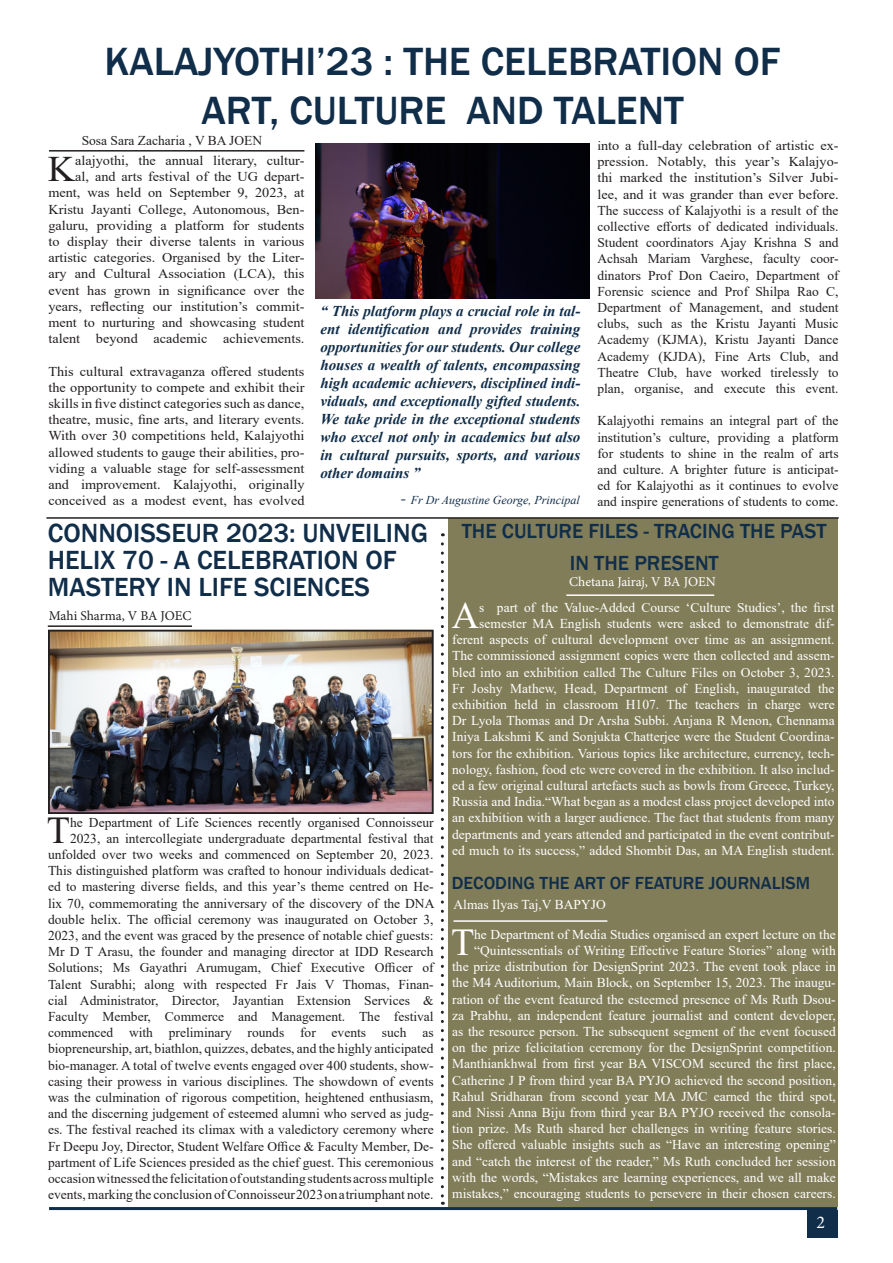
<style>
.page{position:relative;width:893px;height:1263px;background:#fff}
.page>*{position:absolute;margin:0;border:0;box-sizing:border-box;transform-origin:0 0}
.t1{font:500 40.5px "Franklin Gothic";color:#102d49}
.t2{font:37.95px "Times New Roman";color:#fff}
.t3{font:37.95px "Times New Roman";color:#231f20}
.t4{font:35.85px "Times New Roman";color:#231f20;scale:1.06 1}
.t5{font:500 27px "Franklin Gothic";color:#102d49}
.t6{font:500 21px "Franklin Gothic";color:#102d49}
.t7{font:500 18px "Franklin Gothic";color:#102d49}
.t8{font:18px "Minion Pro";color:#fff}
.t9{font:italic 700 15px/18px "Times New Roman";color:#102d49;text-align:justify}
.t10{font:13.5px/16.2px "Times New Roman";color:#231f20;text-align:justify}
.t11{font:13.5px/16.2px "Times New Roman";color:#fff;text-align:right}
.t12{font:13.5px/16.2px "Times New Roman";color:#231f20;text-align:justify;scale:1.06 1}
.t13{font:13.5px "Minion Pro";letter-spacing:-.005em;color:#fff}
.t14{font:13.5px "Minion Pro";letter-spacing:-.005em;color:#231f20}
.t15{font:italic 12px "Times New Roman";color:#102d49}
.s1{font-size:12.75px}
.s2{font-family:"Minion Pro";font-style:normal;font-size:18px}
</style>
<div class="page">
<div style="left:449px;top:519px;width:389px;height:688px;background:#827d59"></div>
<hr style="left:46px;top:517px;width:793px;height:2px;background:#231f20">
<hr style="left:49px;top:1207px;width:788px;height:3px;background:#102d49">
<div style="left:807px;top:1210px;width:30px;height:28px;background:#102d49"></div>
<hr style="left:49px;top:150px;width:255px;height:2px;background:#231f20">
<hr style="left:48px;top:625px;width:144px;height:2px;background:#231f20">
<img style="left:315px;top:144px;width:274px;height:155px">
<svg style="left:441px;top:544px;width:3px;height:661px"></svg>
<img style="left:51px;top:633px;width:380px;height:178px">
<div style="left:48px;top:630px;width:386px;height:184px;border:2px solid #231f20"></div>
<hr style="left:566px;top:594px;width:148px;height:2px;background:#fff">
<hr style="left:453px;top:920px;width:154px;height:2px;background:#fff">
<p class="t1" style="left:105px;top:37px;width:677px">KALAJYOTHI’23 : THE CELEBRATION OF</p>
<p class="t1" style="left:201px;top:85px;width:484px">ART, CULTURE AND TALENT</p>
<p class="t10" style="left:82px;top:132px;width:182px">Sosa Sara Zacharia , V BA JOEN</p>
<p class="t12" style="left:597px;top:137px;width:229px"><span class="s1">i</span>nto a full-day celebration of artistic ex&shy;pression. Notably, this year’s Kalajyo&shy;thi marked the institution’s Silver Jubi&shy;lee, and it was grander than ever before.</p>
<p class="t10" style="left:597px;top:202px;width:243px">The success of Kalajyothi is a result of the collective efforts of dedicated individuals.<br>Student coordinators Ajay Krishna S and Achsah Mariam Varghese, faculty coor&shy;dinators Prof Don Caeiro, Department of Forensic science and Prof Shilpa Rao C, Department of Management, and student clubs, such as the Kristu Jayanti Music Academy (KJMA), Kristu Jayanti Dance Academy (KJDA), Fine Arts Club, and Theatre Club, have worked tirelessly to plan, organise, and execute this event.</p>
<p class="t10" style="left:597px;top:412px;width:243px">Kalajyothi remains an integral part of the institution’s culture, providing a platform for students to shine in the realm of arts and culture. A brighter future is anticipat&shy;ed for Kalajyothi as it continues to evolve and inspire generations of students to come.</p>
<p class="t12" style="left:48px;top:152px;width:243px;text-align:right">alajyothi, the annual literary, cultur-<br>al, and arts festival of the UG depart&shy;ment, was held on September 9, 2023, at Kristu Jayanti College, Autonomous, Ben&shy;galuru, providing a platform for students to display their diverse talents in various artistic categories. Organised by the Liter&shy;ary and Cultural Association (LCA), this event has grown in significance over the years, reflecting our institution’s commit&shy;ment to nurturing and showcasing student talent beyond academic achievements.</p>
<p class="t12" style="left:48px;top:363px;width:243px">This cultural extravaganza offered students the opportunity to compete and exhibit their skills in five distinct categories such as dance, theatre, music, fine arts, and literary events.<br>With over 30 competitions held, Kalajyothi allowed students to gauge their abilities, pro&shy;viding a valuable stage for self-assessment and improvement. Kalajyothi, originally conceived as a modest event, has evolved</p>
<p class="t4" style="left:48px;top:144px;width:27px">K</p>
<p class="t9" style="left:320px;top:302px;width:262px">“ This platform plays a crucial role in tal&shy;ent identification and provides training opportunities for our students. Our college houses a wealth of talents, encompassing high academic achievers, disciplined indi&shy;viduals, and exceptionally gifted students.<br>We take pride in the exceptional students who excel not only in academics but also in cultural pursuits, sports, and various other domains ”</p>
<p class="t15" style="left:400px;top:492px;width:181px"><span class="s2">-</span> Fr Dr Augustine George, Principal</p>
<p class="t5" style="left:48px;top:516px;width:382px">CONNOISSEUR 2023: UNVEILING</p>
<p class="t5" style="left:48px;top:543px;width:350px">HELIX 70 - A CELEBRATION OF</p>
<p class="t5" style="left:48px;top:570px;width:324px">MASTERY IN LIFE SCIENCES</p>
<p class="t14" style="left:49px;top:607px;width:144px">Mahi Sharma, V BA JOEC</p>
<p class="t10" style="left:48px;top:813px;width:388px;text-align:right">he Department of Life Sciences recently organised Connoisseur 2023, an intercollegiate undergraduate departmental festival that unfolded over two weeks and commenced on September 20, 2023.<br>This distinguished platform was crafted to honour individuals dedicat&shy;ed to mastering diverse fields, and this year’s theme centred on He&shy;lix 70, commemorating the anniversary of the discovery of the DNA double helix. The official ceremony was inaugurated on October 3, 2023, and the event was graced by the presence of notable chief guests:</p>
<p class="t10" style="left:48px;top:943px;width:387px">Mr D T Arasu, the founder and managing director at IDD Research<br>Solutions; Ms Gayathri Arumugam, Chief Executive Officer of</p>
<p class="t10" style="left:48px;top:975px;width:387px">Talent Surabhi; along with respected Fr Jais V Thomas, Finan&shy;cial Administrator, Director, Jayantian Extension Services &amp; Faculty Member, Commerce and Management. The festival</p>
<p class="t10" style="left:48px;top:1024px;width:387px">commenced with preliminary rounds for events such as</p>
<p class="t10" style="left:48px;top:1040px;width:387px">biopreneurship, art, biathlon, quizzes, debates, and the highly anticipated</p>
<p class="t10" style="left:48px;top:1056px;width:387px">bio-manager. A total of twelve events engaged over 400 students, show&shy;casing their prowess in various disciplines. The showdown of events was the culmination of rigorous competition, heightened enthusiasm, and the discerning judgement of esteemed alumni who served as judg&shy;es. The festival reached its climax with a valedictory ceremony where</p>
<p class="t10" style="left:48px;top:1137px;width:387px">Fr Deepu Joy, Director, Student Welfare Office &amp; Faculty Member, De&shy;partment of Life Sciences presided as the chief guest. This ceremonious occasion witnessed the felicitation of outstanding students across multiple events, marking the conclusion of Connoisseur 2023 on a triumphant note.</p>
<p class="t3" style="left:47px;top:803px;width:25px">T</p>
<p class="t6" style="left:462px;top:518px;width:366px">THE CULTURE FILES - TRACING THE PAST</p>
<p class="t6" style="left:570px;top:550px;width:151px">IN THE PRESENT</p>
<p class="t13" style="left:569px;top:572px;width:148px">Chetana Jairaj, V BA JOEN</p>
<p class="t11" style="left:452px;top:599px;width:384px">s part of the Value-Added Course ‘Culture Studies’, the first semester MA English students were asked to demonstrate dif&shy;ferent aspects of cultural development over time as an assignment.<br>The commissioned assignment copies were then collected and assem&shy;bled into an exhibition called The Culture Files on October 3, 2023.</p>
<p class="t11" style="left:452px;top:680px;width:384px;text-align:left">Fr Joshy Mathew, Head, Department of English, inaugurated the exhibition held in classroom H107. The teachers in charge were</p>
<p class="t11" style="left:452px;top:712px;width:384px;text-align:justify">Dr Lyola Thomas and Dr Arsha Subbi. Anjana R Menon, Chennama Iniya Lakshmi K and Sonjukta Chatterjee were the Student Coordina&shy;tors for the exhibition. Various topics like architecture, currency, tech&shy;nology, fashion, food etc were covered in the exhibition. It also includ&shy;ed a few original cultural artefacts such as bowls from Greece, Turkey, Russia and India.“What began as a modest class project developed into an exhibition with a larger audience. The fact that students from many departments and years attended and participated in the event contribut&shy;ed much to its success,” added Shombit Das, an MA English student.</p>
<p class="t7" style="left:452px;top:872px;width:360px">DECODING THE ART OF FEATURE JOURNALISM</p>
<p class="t2" style="left:452px;top:588px;width:29px">A</p>
<p class="t11" style="left:453px;top:896px;width:154px">Almas Ilyas Taj,V BAPYJO</p>
<p class="t2" style="left:451px;top:915px;width:25px">T</p>
<p class="t11" style="left:452px;top:926px;width:385px">he Department of Media Studies organised an expert lecture on the “Quintessentials of Writing Effective Feature Stories” along with<br>the prize distribution for DesignSprint 2023. The event took place in the M4 Auditorium, Main Block, on September 15, 2023. The inaugu&shy;ration of the event featured the esteemed presence of Ms Ruth Dsou&shy;za Prabhu, an independent feature journalist and content developer, as the resource person. The subsequent segment of the event focused on the prize felicitation ceremony for the DesignSprint competition.<br>Manthiankhwal from first year BA VISCOM secured the first place, Catherine J P from third year BA PYJO achieved the second position, Rahul Sridharan from second year MA JMC earned the third spot, and Nissi Anna Biju from third year BA PYJO received the consola&shy;tion prize. Ms Ruth shared her challenges in writing feature stories.<br>She offered valuable insights such as “Have an interesting opening” and “catch the interest of the reader,” Ms Ruth concluded her session with the words, “Mistakes are learning experiences, and we all make mistakes,” encouraging students to persevere in their chosen careers.</p>
<p class="t8" style="left:816px;top:1210px;width:10px">2</p>
</div>
